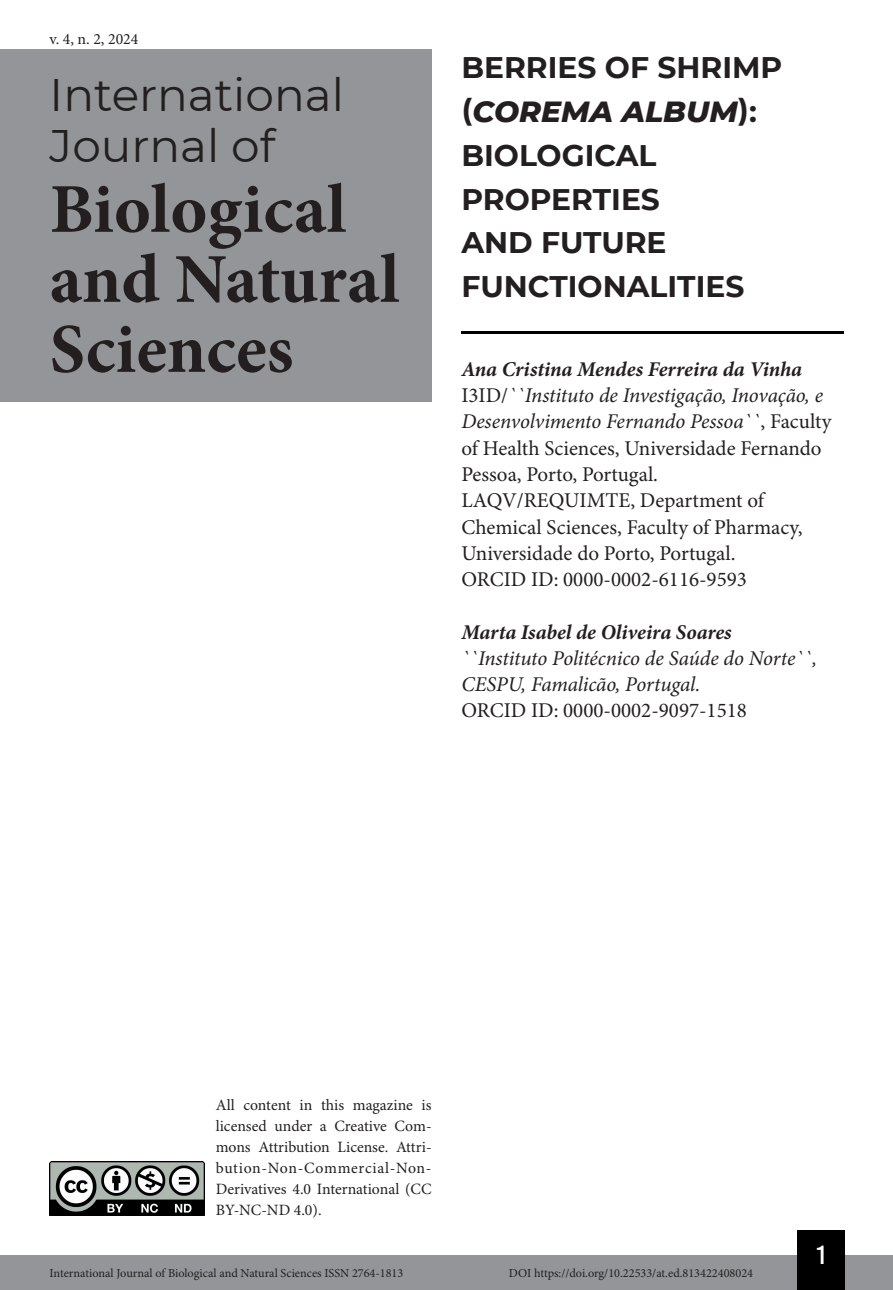
<style>
.page{position:relative;width:893px;height:1290px;background:#fff}
.page>*{position:absolute;margin:0;border:0;box-sizing:border-box;transform-origin:0 0}
.t1{font:700 70px/70px "Minion Pro";color:#231f20}
.t2{font:45.5px/50.8px "Montserrat";color:#231f20}
.t3{font:700 29.75px/43.8px "Montserrat";color:#231f20}
.t4{font:26.25px "Bebas Kai";color:#fff}
.t5{font:21px/26.2px "Minion Pro";color:#231f20}
.t6{font:italic 21px/26.2px "Minion Pro";letter-spacing:-.01em;color:#231f20}
.t7{font:italic 700 21px "Minion Pro";letter-spacing:-.005em;color:#231f20}
.t8{font:15.75px/21px "Minion Pro";color:#231f20;text-align:justify}
.t9{font:12.25px "Minion Pro";color:#231f20}
.s1{font-weight:800;font-style:italic}
.s2{font-weight:700;font-style:italic}
.s3{font-style:italic}
</style>
<div class="page">
<div style="left:0;top:1255px;width:893px;height:35px;background:#939598"></div>
<div style="left:797px;top:1230px;width:48px;height:60px;background:#000"></div>
<img style="left:50px;top:1161px;width:154px;height:54px">
<div style="left:0;top:50px;width:432px;height:352px;background:#939598"></div>
<hr style="left:461px;top:331px;width:382px;height:2px;background:#000">
<p class="t8" style="left:50px;top:29px;width:90px">v. 4, n. 2, 2024</p>
<h2 class="t2" style="left:50px;top:68px;width:296px">International<br>Journal of</h2>
<h1 class="t1" style="left:50px;top:174px;width:351px">Biological and Natural<br>Sciences</h1>
<h3 class="t3" style="left:461px;top:44px;width:322px">BERRIES OF SHRIMP (<span class="s1">COREMA ALBUM</span>):<br>BIOLOGICAL<br>PROPERTIES<br>AND FUTURE<br>FUNCTIONALITIES</h3>
<p class="t5" style="left:461px;top:357px;width:371px"><span class="s2">Ana Cristina Mendes Ferreira da Vinha </span>I3ID/<span class="s3">``Instituto de Investigação, Inovação, e Desenvolvimento Fernando Pessoa``</span>, Faculty of Health Sciences, Universidade Fernando Pessoa, Porto, Portugal.<br>LAQV/REQUIMTE, Department of Chemical Sciences, Faculty of Pharmacy, Universidade do Porto, Portugal.<br>ORCID ID: 0000-0002-6116-9593</p>
<p class="t7" style="left:461px;top:617px;width:272px">Marta Isabel de Oliveira Soares</p>
<p class="t6" style="left:461px;top:645px;width:357px">``Instituto Politécnico de Saúde do Norte``,<br>CESPU, Famalicão, Portugal.</p>
<p class="t5" style="left:461px;top:698px;width:287px">ORCID ID: 0000-0002-9097-1518</p>
<p class="t8" style="left:216px;top:1095px;width:217px">All content in this magazine is licensed under a Creative Com&shy;mons Attribution License. Attri&shy;bution-Non-Commercial-Non-Derivatives 4.0 International (CC BY-NC-ND 4.0).</p>
<p class="t4" style="left:817px;top:1241px;width:10px">1</p>
<p class="t9" style="left:50px;top:1266px;width:355px">International Journal of Biological and Natural Sciences ISSN 2764-1813</p>
<p class="t9" style="left:509px;top:1266px;width:246px">DOI https://doi.org/10.22533/at.ed.813422408024</p>
</div>
